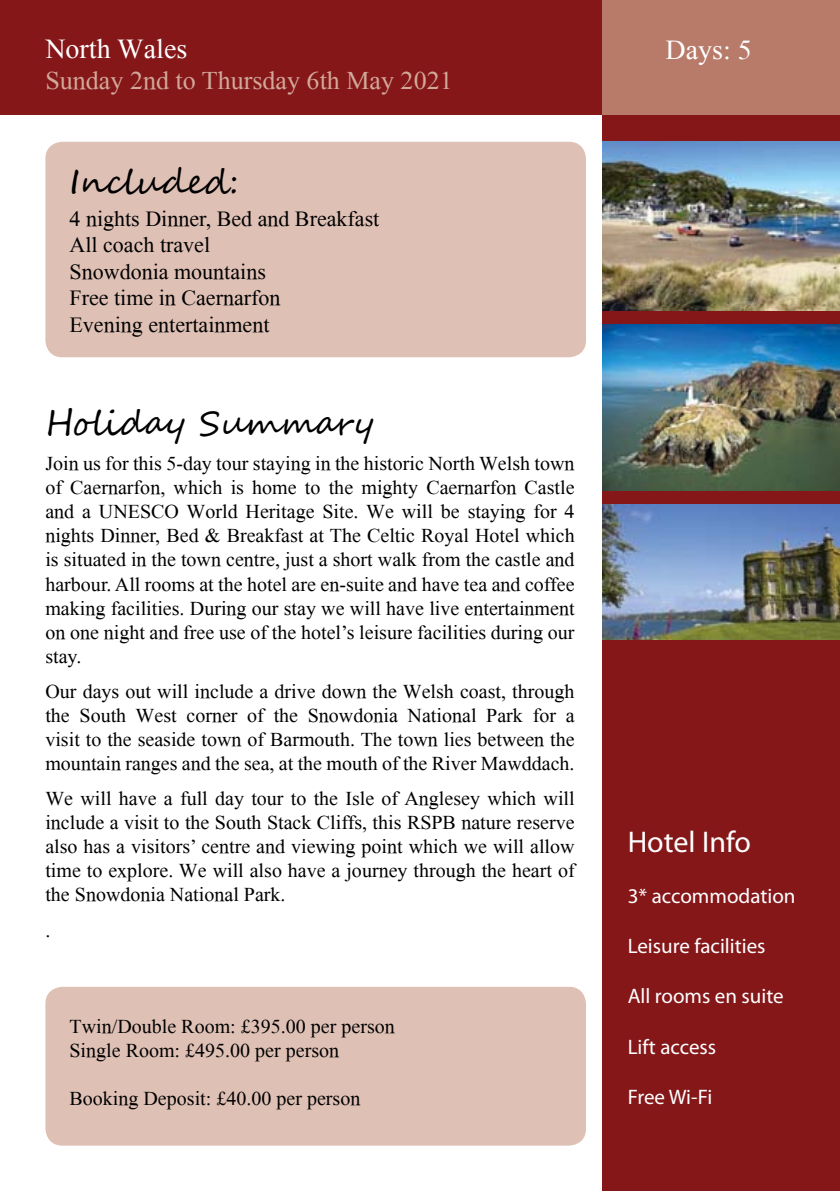
<style>
.page{position:relative;width:840px;height:1191px;background:#fff}
.page>*{position:absolute;margin:0;border:0;box-sizing:border-box;transform-origin:0 0}
.t1{font:34px "Segoe Script";color:#000}
.t2{font:30px "Myriad Pro";color:#fff}
.t3{font:28px "Mongolian Baiti";color:#fff}
.t4{font:26px "Mongolian Baiti";color:#d1a899}
.t5{font:22px/26.4px "Mongolian Baiti";color:#000}
.t6{font:21px "Myriad Pro";color:#fff}
.t7{font:20px/24px "Mongolian Baiti";color:#000;text-align:justify}
</style>
<div class="page">
<div style="left:0;top:0;width:839px;height:115px;background:#851719"></div>
<div style="left:602px;top:0;width:237px;height:1191px;background:#851719"></div>
<div style="left:602px;top:0;width:237px;height:115px;background:#b87b69"></div>
<div style="left:45px;top:142px;width:540px;height:215px;background:#dec0b5;border-radius:17px"></div>
<div style="left:45px;top:986px;width:540px;height:159px;background:#dec0b5;border-radius:17px"></div>
<img style="left:602px;top:142px;width:237px;height:168px">
<img style="left:602px;top:325px;width:237px;height:165px">
<img style="left:602px;top:505px;width:237px;height:134px">
<h3 class="t3" style="left:45px;top:33px;width:143px">North Wales</h3>
<h3 class="t4" style="left:45px;top:66px;width:408px">Sunday 2nd to Thursday 6th May 2021</h3>
<h1 class="t1" style="left:69px;top:154px;width:171px">Included:</h1>
<p class="t5" style="left:69px;top:205px;width:311px">4 nights Dinner, Bed and Breakfast<br>All coach travel<br>Snowdonia mountains<br>Free time in Caernarfon<br>Evening entertainment</p>
<h1 class="t1" style="left:45px;top:395px;width:330px">Holiday Summary</h1>
<p class="t7" style="left:45px;top:452px;width:530px">Join us for this 5-day tour staying in the historic North Welsh town of Caernarfon, which is home to the mighty Caernarfon Castle and a UNESCO World Heritage Site. We will be staying for 4 nights Dinner, Bed &amp; Breakfast at The Celtic Royal Hotel which is situated in the town centre, just a short walk from the castle and harbour. All rooms at the hotel are en-suite and have tea and coffee making facilities. During our stay we will have live entertainment on one night and free use of the hotel’s leisure facilities during our stay.</p>
<p class="t7" style="left:45px;top:679px;width:530px">Our days out will include a drive down the Welsh coast, through the South West corner of the Snowdonia National Park for a visit to the seaside town of Barmouth. The town lies between the mountain ranges and the sea, at the mouth of the River Mawddach.</p>
<p class="t7" style="left:45px;top:786px;width:530px">We will have a full day tour to the Isle of Anglesey which will include a visit to the South Stack Cliffs, this RSPB nature reserve also has a visitors’ centre and viewing point which we will allow time to explore. We will also have a journey through the heart of the Snowdonia National Park.</p>
<p class="t7" style="left:45px;top:918px;width:6px">.</p>
<p class="t7" style="left:69px;top:1014px;width:326px">Twin/Double Room: £395.00 per person<br>Single Room: £495.00 per person</p>
<p class="t7" style="left:69px;top:1086px;width:292px">Booking Deposit: £40.00 per person</p>
<h3 class="t3" style="left:665px;top:35px;width:88px">Days: 5</h3>
<h2 class="t2" style="left:627px;top:823px;width:125px">Hotel Info</h2>
<p class="t6" style="left:627px;top:882px;width:169px">3* accommodation</p>
<p class="t6" style="left:627px;top:933px;width:139px">Leisure facilities</p>
<p class="t6" style="left:627px;top:983px;width:157px">All rooms en suite</p>
<p class="t6" style="left:627px;top:1034px;width:90px">Lift access</p>
<p class="t6" style="left:627px;top:1084px;width:86px">Free Wi-Fi</p>
</div>
